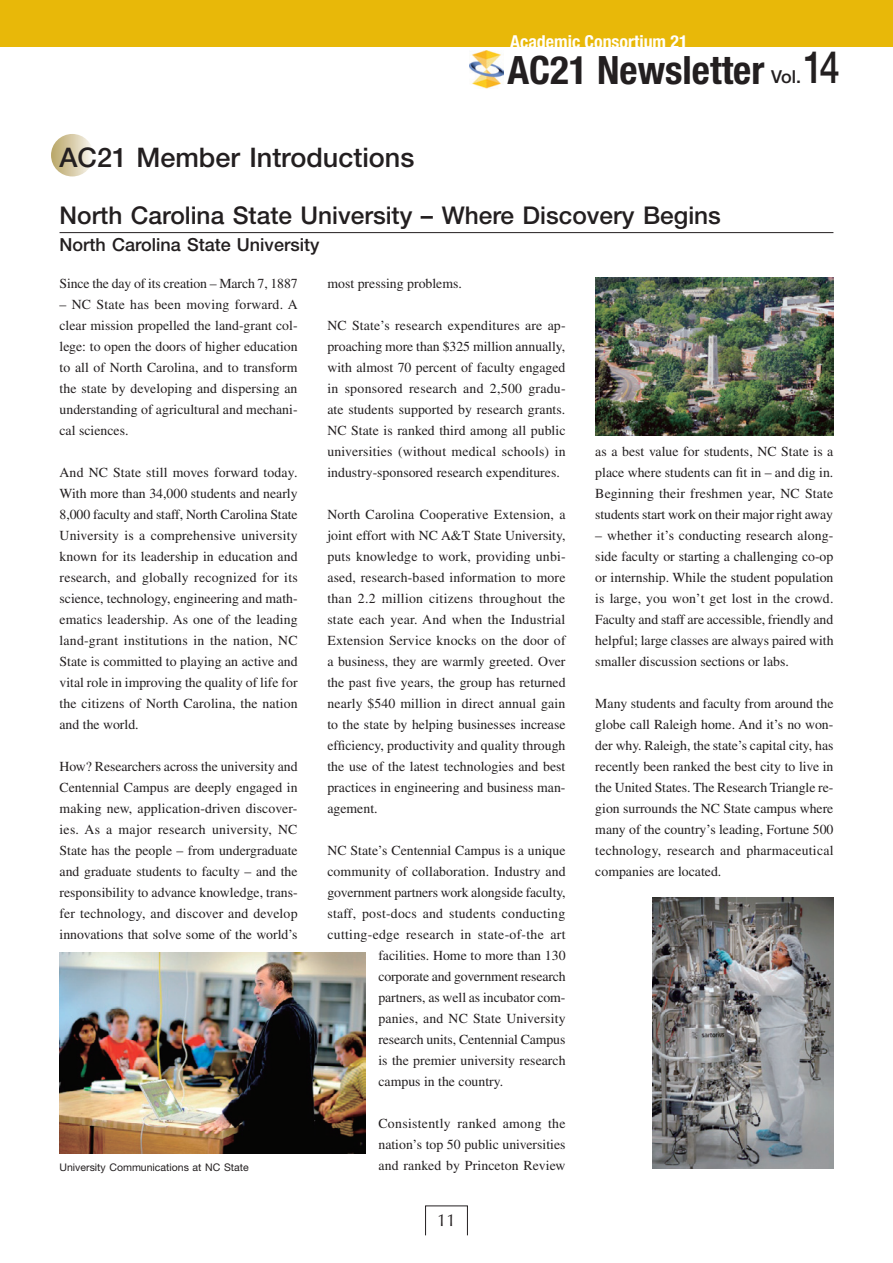
<style>
.page{position:relative;width:893px;height:1263px;background:#fff}
.page>*{position:absolute;margin:0;border:0;box-sizing:border-box;transform-origin:0 0}
.t1{font:500 44.7px "Helvetica Neue LT Std";color:#231f20;scale:.8 1}
.t2{font:700 condensed 39.15px "Helvetica Neue LT Std";color:#231f20}
.t3{font:500 27px "Helvetica Neue LT Std";color:#231f20}
.t4{font:500 24.45px "Helvetica Neue LT Std";color:#231f20}
.t5{font:500 18px "Helvetica Neue LT Std";color:#231f20}
.t6{font:700 condensed 17.85px "Helvetica Neue LT Std";color:#fff}
.t7{font:500 17.85px "Helvetica Neue LT Std";color:#231f20}
.t8{font:16.95px "Optima LT Std";color:#231f20}
.t9{font:13.8px/21px "Times LT Std";color:#231f20;text-align:justify}
.t10{font:13.8px "Times LT Std";letter-spacing:.02em;color:#231f20}
.t11{font:10.5px "Helvetica Neue LT Std";color:#231f20}
</style>
<div class="page">
<div style="left:425px;top:1206px;width:43px;height:29px;border:1px solid #231f20"></div>
<div style="left:0;top:0;width:893px;height:47px;background:#e8b809"></div>
<img style="left:469px;top:51px;width:34px;height:38px">
<div style="left:51px;top:134px;width:43px;height:42px;background:linear-gradient(to right,#b8a565,#fbf9f5);border-radius:21px"></div>
<hr style="left:60px;top:232px;width:773px;height:1px;background:#231f20">
<img style="left:60px;top:952px;width:306px;height:201px">
<img style="left:653px;top:897px;width:180px;height:272px">
<img style="left:595px;top:277px;width:238px;height:159px">
<p class="t6" style="left:510px;top:31px;width:179px">Academic Consortium 21</p>
<h1 class="t1" style="left:803px;top:41px;width:47px">14</h1>
<h2 class="t2" style="left:507px;top:46px;width:258px">AC21 Newsletter</h2>
<p class="t7" style="left:771px;top:66px;width:31px">Vol.</p>
<h3 class="t3" style="left:60px;top:141px;width:356px">AC21 Member Introductions</h3>
<h3 class="t4" style="left:60px;top:201px;width:663px">North Carolina State University – Where Discovery Begins</h3>
<h3 class="t5" style="left:60px;top:234px;width:261px">North Carolina State University</h3>
<p class="t9" style="left:60px;top:272px;width:240px">Since the day of its creation – March 7, 1887</p>
<p class="t9" style="left:60px;top:293px;width:240px">– NC State has been moving forward. A clear mission propelled the land-grant col&shy;lege: to open the doors of higher education to all of North Carolina, and to transform the state by developing and dispersing an understanding of agricultural and mechani&shy;cal sciences.</p>
<p class="t9" style="left:60px;top:461px;width:240px">And NC State still moves forward today.<br>With more than 34,000 students and nearly 8,000 faculty and staff, North Carolina State University is a comprehensive university known for its leadership in education and research, and globally recognized for its science, technology, engineering and math&shy;ematics leadership. As one of the leading land-grant institutions in the nation, NC State is committed to playing an active and vital role in improving the quality of life for the citizens of North Carolina, the nation and the world.</p>
<p class="t9" style="left:60px;top:755px;width:240px">How? Researchers across the university and Centennial Campus are deeply engaged in making new, application-driven discover&shy;ies. As a major research university, NC State has the people – from undergraduate and graduate students to faculty – and the responsibility to advance knowledge, trans&shy;fer technology, and discover and develop innovations that solve some of the world’s</p>
<p class="t11" style="left:60px;top:1160px;width:191px">University Communications at NC State</p>
<p class="t9" style="left:327px;top:272px;width:136px">most pressing problems.</p>
<p class="t9" style="left:327px;top:314px;width:240px">NC State’s research expenditures are ap&shy;proaching more than $325 million annually, with almost 70 percent of faculty engaged in sponsored research and 2,500 gradu&shy;ate students supported by research grants.<br>NC State is ranked third among all public universities (without medical schools) in industry-sponsored research expenditures.</p>
<p class="t9" style="left:327px;top:503px;width:240px">North Carolina Cooperative Extension, a joint effort with NC A&amp;T State University, puts knowledge to work, providing unbi&shy;ased, research-based information to more than 2.2 million citizens throughout the state each year. And when the Industrial Extension Service knocks on the door of a business, they are warmly greeted. Over the past five years, the group has returned nearly $540 million in direct annual gain to the state by helping businesses increase efficiency, productivity and quality through the use of the latest technologies and best practices in engineering and business man&shy;agement.</p>
<p class="t9" style="left:327px;top:840px;width:240px">NC State’s Centennial Campus is a unique</p>
<p class="t9" style="left:327px;top:861px;width:240px">community of collaboration. Industry and</p>
<p class="t9" style="left:327px;top:882px;width:240px">government partners work alongside faculty,</p>
<p class="t9" style="left:327px;top:903px;width:239px">staff, post-docs and students conducting</p>
<p class="t10" style="left:327px;top:926px;width:240px">cutting-edge research in state-of-the art</p>
<p class="t9" style="left:378px;top:945px;width:189px">facilities. Home to more than 130</p>
<p class="t9" style="left:378px;top:966px;width:189px">corporate and government research</p>
<p class="t9" style="left:378px;top:987px;width:189px">partners, as well as incubator com-</p>
<p class="t9" style="left:378px;top:1008px;width:189px">panies, and NC State University</p>
<p class="t9" style="left:378px;top:1029px;width:189px">research units, Centennial Campus</p>
<p class="t9" style="left:378px;top:1050px;width:189px">is the premier university research</p>
<p class="t9" style="left:378px;top:1071px;width:126px">campus in the country.</p>
<p class="t9" style="left:378px;top:1113px;width:189px">Consistently ranked among the nation’s top 50 public universities and ranked by Princeton Review</p>
<p class="t8" style="left:437px;top:1210px;width:20px">11</p>
<p class="t9" style="left:595px;top:441px;width:240px">as a best value for students, NC State is a place where students can fit in – and dig in.<br>Beginning their freshmen year, NC State students start work on their major right away</p>
<p class="t9" style="left:595px;top:525px;width:240px">– whether it’s conducting research along&shy;side faculty or starting a challenging co-op or internship. While the student population is large, you won’t get lost in the crowd.<br>Faculty and staff are accessible, friendly and helpful; large classes are always paired with smaller discussion sections or labs.</p>
<p class="t9" style="left:595px;top:693px;width:240px">Many students and faculty from around the globe call Raleigh home. And it’s no won&shy;der why. Raleigh, the state’s capital city, has recently been ranked the best city to live in the United States. The Research Triangle re&shy;gion surrounds the NC State campus where many of the country’s leading, Fortune 500 technology, research and pharmaceutical companies are located.</p>
</div>
